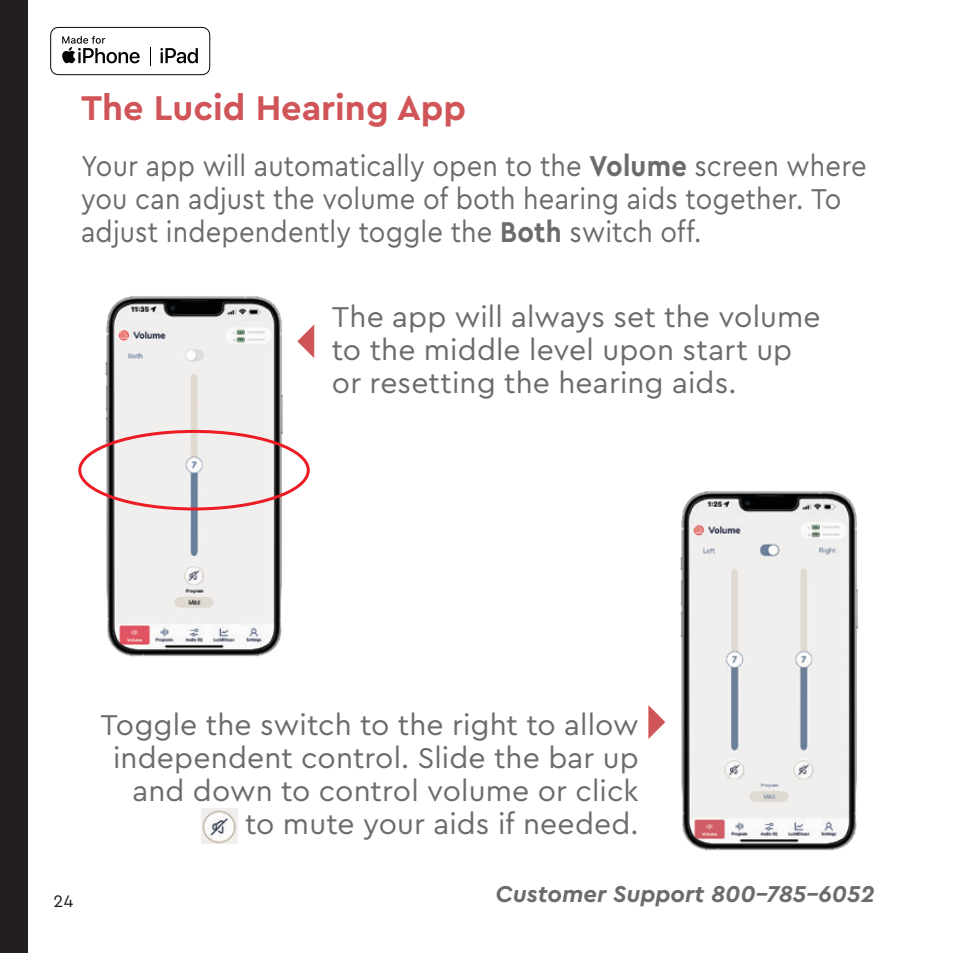
<style>
.page{position:relative;width:953px;height:953px;background:#fff}
.page>*{position:absolute;margin:0;border:0;box-sizing:border-box;transform-origin:0 0}
.t1{font:700 36px "Cera PRO";color:#d05559}
.t2{font:30px/33px "Cera PRO";letter-spacing:.005em;color:#696b6d;text-align:right}
.t3{font:30px/33px "Cera PRO";letter-spacing:.005em;color:#696b6d;scale:.91 1}
.t4{font:italic 700 24px "Cera Pro";color:#696b6d}
.t5{font:17.4px "Cera PRO";color:#231f20}
.s1{font-weight:700}
</style>
<div class="page">
<img style="left:91px;top:296px;width:205px;height:361px">
<img style="left:201px;top:808px;width:37px;height:35px">
<img style="left:680px;top:491px;width:178px;height:360px">
<svg style="left:297px;top:324px;width:17px;height:34px"></svg>
<svg style="left:648px;top:705px;width:17px;height:34px"></svg>
<div style="left:78px;top:430px;width:232px;height:80px;border:3px solid #ed1c24;border-radius:50%"></div>
<svg style="left:50px;top:27px;width:160px;height:48px"></svg>
<div style="left:0;top:0;width:27px;height:952px;background:#231f20"></div>
<p class="t1" style="left:81px;top:84px;width:386px">The Lucid Hearing App</p>
<p class="t3" style="left:81px;top:148px;width:864px">Your app will automatically open to the <span class="s1">Volume</span> screen where you can adjust the volume of both hearing aids together. To adjust independently toggle the <span class="s1">Both</span> switch off.</p>
<p class="t2" style="left:332px;top:299px;width:490px;text-align:left">The app will always set the volume to the middle level upon start up or resetting the hearing aids.</p>
<p class="t2" style="left:101px;top:706px;width:539px">Toggle the switch to the right to allow independent control. Slide the bar up and down to control volume or click to mute your aids if needed.</p>
<p class="t5" style="left:54px;top:889px;width:21px">24</p>
<p class="t4" style="left:495px;top:878px;width:380px">Customer Support 800-785-6052</p>
</div>
